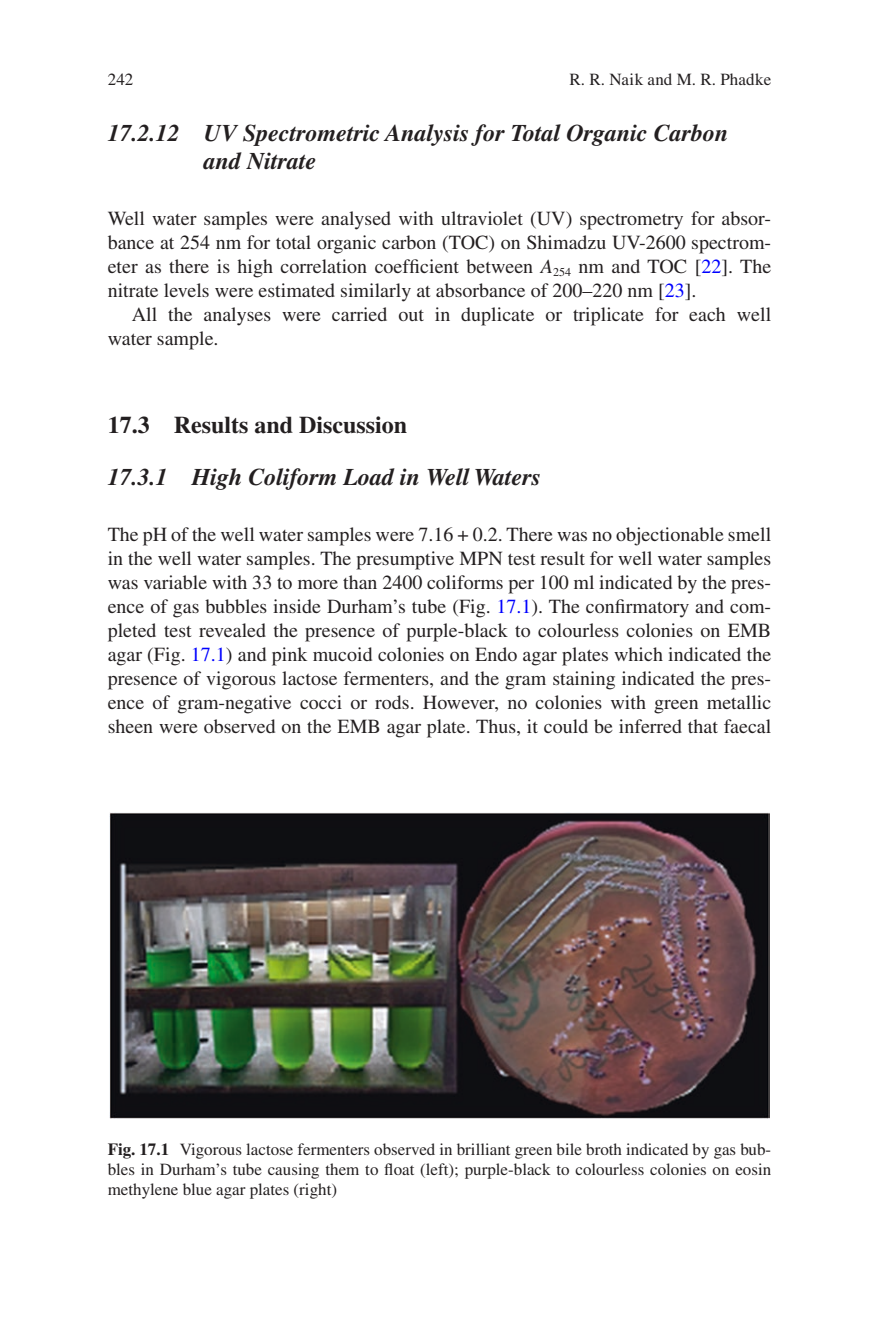
<style>
.page{position:relative;width:879px;height:1333px;background:#fff}
.page>*{position:absolute;margin:0;border:0;box-sizing:border-box;transform-origin:0 0}
._2_hd{font:italic 700 24px/28px "Times LT Std";color:#231f20}
._1_hd_2_hd{font:italic 700 24px "Times LT Std";color:#231f20}
._1_hd{font:700 24px "Times LT Std";color:#231f20}
.Text_flush{font:20px/24px "Times LT Std";color:#231f20;text-align:justify}
.Text{font:20px/24px "Times LT Std";color:#231f20}
.t1{font:17px/20px "Times LT Std";color:#231f20;text-align:justify}
.s1{font-style:italic}
.s2{color:#00f}
.s3{font-weight:700}
</style>
<div class="page">
<img style="left:109px;top:812px;width:660px;height:306px">
<p class="t1" style="left:569px;top:69px;width:203px">R. R. Naik and M. R. Phadke</p>
<p class="t1" style="left:108px;top:69px;width:27px">242</p>
<h3 class="_2_hd" style="left:204px;top:118px;width:526px;text-indent:-96px">17.2.12 UV Spectrometric Analysis for Total Organic Carbon and Nitrate</h3>
<p class="Text_flush" style="left:108px;top:206px;width:665px">Well water samples were analysed with ultraviolet (UV) spectrometry for absor&shy;bance at 254 nm for total organic carbon (TOC) on Shimadzu UV-2600 spectrom&shy;eter as there is high correlation coefficient between <span class="s1">A</span><sub>254</sub> nm and TOC [<span class="s2">22</span>]. The nitrate levels were estimated similarly at absorbance of 200–220 nm [<span class="s2">23</span>].</p>
<p class="Text" style="left:108px;top:302px;width:665px;text-indent:24px">All the analyses were carried out in duplicate or triplicate for each well water sample.</p>
<h2 class="_1_hd" style="left:108px;top:410px;width:301px">17.3 Results and Discussion</h2>
<h3 class="_1_hd_2_hd" style="left:108px;top:463px;width:435px">17.3.1 High Coliform Load in Well Waters</h3>
<p class="Text_flush" style="left:108px;top:522px;width:665px">The pH of the well water samples were 7.16 + 0.2. There was no objectionable smell in the well water samples. The presumptive MPN test result for well water samples was variable with 33 to more than 2400 coliforms per 100 ml indicated by the pres&shy;ence of gas bubbles inside Durham’s tube (Fig. <span class="s2">17.1</span>). The confirmatory and com&shy;pleted test revealed the presence of purple-black to colourless colonies on EMB agar (Fig. <span class="s2">17.1</span>) and pink mucoid colonies on Endo agar plates which indicated the presence of vigorous lactose fermenters, and the gram staining indicated the pres&shy;ence of gram-negative cocci or rods. However, no colonies with green metallic sheen were observed on the EMB agar plate. Thus, it could be inferred that faecal</p>
<p class="t1" style="left:108px;top:1138px;width:665px"><span class="s3">Fig. 17.1</span> Vigorous lactose fermenters observed in brilliant green bile broth indicated by gas bub&shy;bles in Durham’s tube causing them to float (left); purple-black to colourless colonies on eosin methylene blue agar plates (right)</p>
</div>
